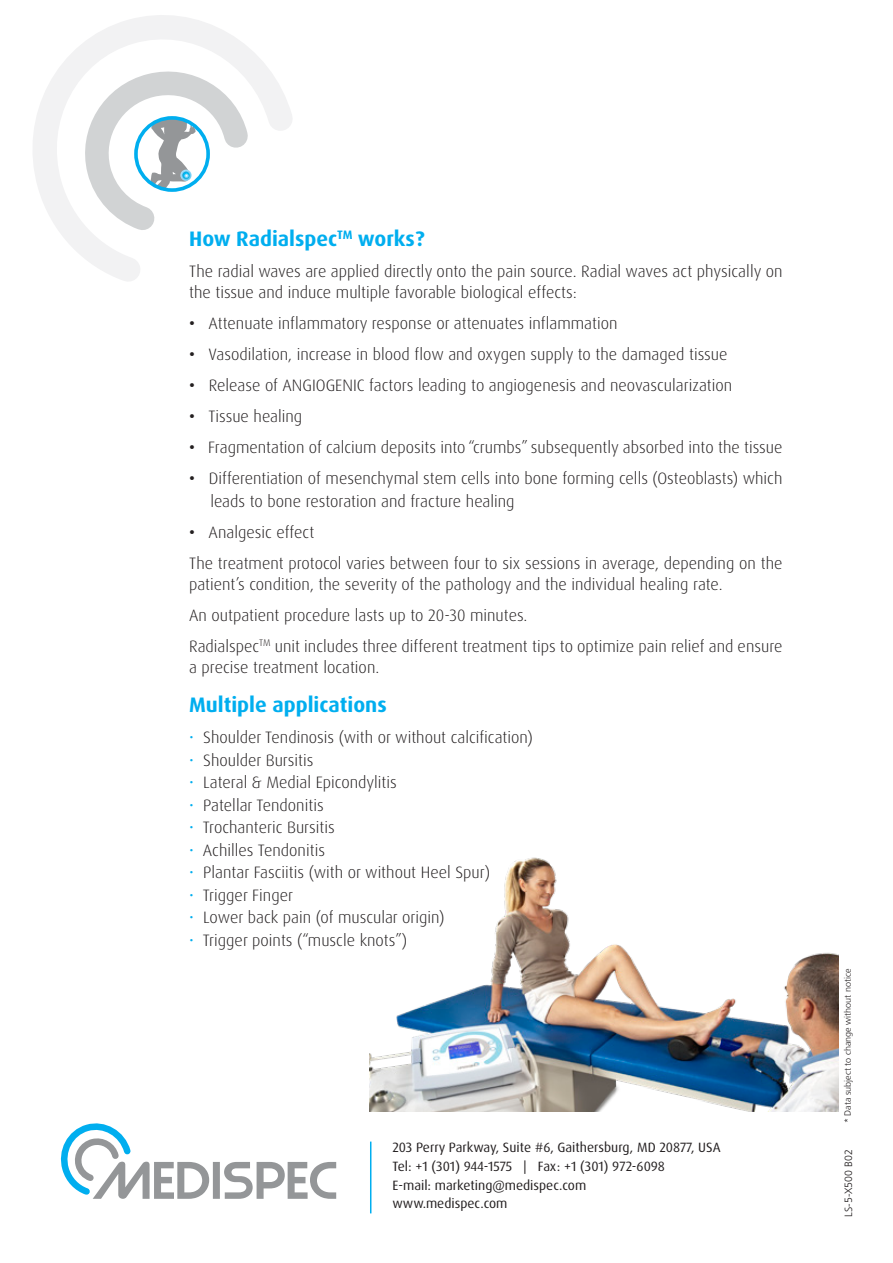
<style>
.page{position:relative;width:893px;height:1263px;background:#fff}
.page>*{position:absolute;margin:0;border:0;box-sizing:border-box;transform-origin:0 0}
.t1{font:700 21px "Dax OT";color:#00aeef}
.t2{font:300 16.5px/21px "Dax OT";color:#231f20}
.t3{font:300 16.5px "Dax OT";color:#00aeef}
.t4{font:500 16.5px "Dax OT";color:#231f20}
.t5{font:13.5px/18.8px "Dax OT";color:#231f20}
.t6{font:300 10.5px "Frutiger";color:#231f20}
.t7{font:300 9px "Frutiger";color:#231f20}
</style>
<div class="page">
<svg style="left:33px;top:15px;width:259px;height:266px"></svg>
<svg style="left:60px;top:1123px;width:276px;height:76px"></svg>
<hr style="left:370px;top:1141px;width:1px;height:72px;background:#00aeef">
<svg style="left:84px;top:76px;width:181px;height:173px"></svg>
<div style="left:134px;top:116px;width:76px;height:76px;border:4px solid #00aeef;border-radius:50%"></div>
<img style="left:370px;top:857px;width:468px;height:254px">
<p class="t1" style="left:189px;top:225px;width:237px">How Radialspec<sup>TM</sup> works?</p>
<p class="t2" style="left:189px;top:261px;width:595px">The radial waves are applied directly onto the pain source. Radial waves act physically on the tissue and induce multiple favorable biological effects:</p>
<p class="t2" style="left:209px;top:313px;width:410px">Attenuate inflammatory response or attenuates inflammation</p>
<p class="t4" style="left:189px;top:313px;width:7px">•</p>
<p class="t4" style="left:189px;top:344px;width:7px">•</p>
<p class="t2" style="left:209px;top:344px;width:520px">Vasodilation, increase in blood flow and oxygen supply to the damaged tissue</p>
<p class="t4" style="left:189px;top:375px;width:7px">•</p>
<p class="t2" style="left:209px;top:375px;width:525px">Release of ANGIOGENIC factors leading to angiogenesis and neovascularization</p>
<p class="t4" style="left:189px;top:406px;width:7px">•</p>
<p class="t2" style="left:208px;top:406px;width:95px">Tissue healing</p>
<p class="t4" style="left:189px;top:437px;width:7px">•</p>
<p class="t2" style="left:208px;top:437px;width:576px">Fragmentation of calcium deposits into “crumbs” subsequently absorbed into the tissue</p>
<p class="t4" style="left:189px;top:468px;width:7px">•</p>
<p class="t2" style="left:209px;top:468px;width:575px">Differentiation of mesenchymal stem cells into bone forming cells (Osteoblasts) which</p>
<p class="t2" style="left:209px;top:486px;width:307px;line-height:31px">leads to bone restoration and fracture healing<br>Analgesic effect</p>
<p class="t4" style="left:189px;top:521px;width:7px">•</p>
<p class="t2" style="left:189px;top:553px;width:595px">The treatment protocol varies between four to six sessions in average, depending on the patient s’ condition, the severity of the pathology and the individual healing rate.</p>
<p class="t2" style="left:189px;top:600px;width:595px;line-height:31px">An outpatient procedure lasts up to 20-30 minutes.<br>Radialspec<sup>TM</sup> unit includes three different treatment tips to optimize pain relief and ensure</p>
<p class="t2" style="left:189px;top:657px;width:192px">a precise treatment location.</p>
<p class="t1" style="left:189px;top:691px;width:199px">Multiple applications</p>
<p class="t2" style="left:203px;top:727px;width:331px">Shoulder Tendinosis (with or without calcification(</p>
<p class="t3" style="left:189px;top:727px;width:6px">•</p>
<p class="t3" style="left:189px;top:749px;width:6px">•</p>
<p class="t3" style="left:189px;top:772px;width:6px">•</p>
<p class="t3" style="left:189px;top:795px;width:6px">•</p>
<p class="t3" style="left:189px;top:817px;width:6px">•</p>
<p class="t3" style="left:189px;top:840px;width:6px">•</p>
<p class="t3" style="left:189px;top:862px;width:6px">•</p>
<p class="t3" style="left:189px;top:885px;width:6px">•</p>
<p class="t3" style="left:189px;top:907px;width:6px">•</p>
<p class="t3" style="left:189px;top:930px;width:6px">•</p>
<p class="t2" style="left:203px;top:750px;width:112px">Shoulder Bursitis</p>
<p class="t2" style="left:203px;top:772px;width:195px">Lateral &amp; Medial Epicondylitis</p>
<p class="t2" style="left:203px;top:795px;width:122px">Patellar Tendonitis</p>
<p class="t2" style="left:203px;top:817px;width:134px">Trochanteric Bursitis</p>
<p class="t2" style="left:203px;top:840px;width:124px">Achilles Tendonitis</p>
<p class="t2" style="left:203px;top:862px;width:288px">Plantar Fasciitis (with or without Heel Spur(</p>
<p class="t2" style="left:203px;top:885px;width:92px">Trigger Finger</p>
<p class="t2" style="left:203px;top:907px;width:243px">Lower back pain (of muscular origin(</p>
<p class="t2" style="left:203px;top:930px;width:206px">Trigger points (“muscle knots (“</p>
<p class="t5" style="left:538px;top:1138px;width:184px;text-indent:-145px">203 Perry Parkway, Suite #6, Gaithersburg, MD 20877, USA<br>Fax: +1 )301( 972-6098</p>
<p class="t5" style="left:392px;top:1157px;width:195px">Tel: +1 (301) 944-1575<br>-E mail: marketing@medispec.com www.medispec.com</p>
<p class="t5" style="left:524px;top:1157px;width:5px">|</p>
<p class="t7" style="left:843px;top:1123px;width:156px;rotate:-90deg">* Data subject to change without notice</p>
<p class="t6" style="left:842px;top:1217px;width:69px;rotate:-90deg">LS-5-X500 B02</p>
</div>
